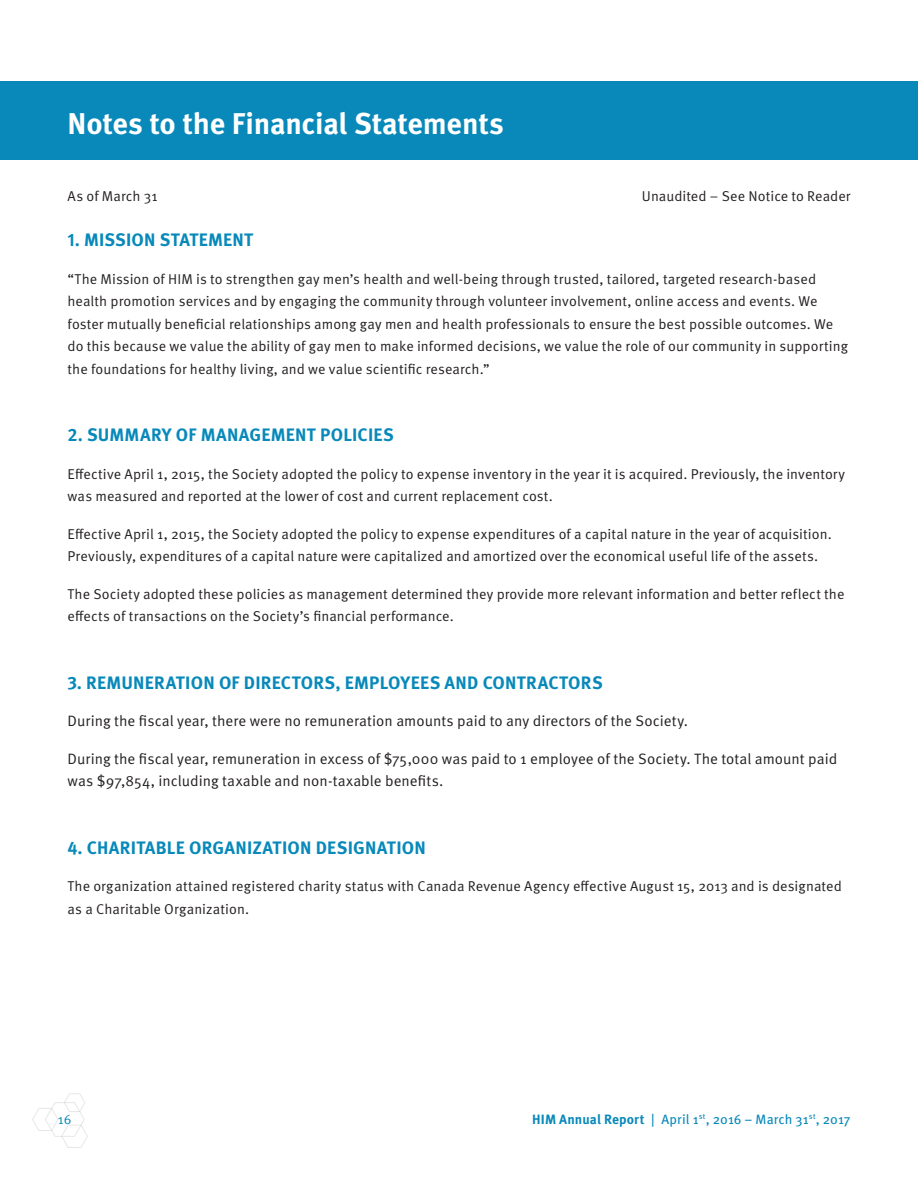
<style>
.page{position:relative;width:918px;height:1188px;background:#fff}
.page>*{position:absolute;margin:0;border:0;box-sizing:border-box;transform-origin:0 0}
.t1{font:700 30px "Meta Pro";letter-spacing:-.01em;color:#fff}
.t2{font:700 18px "Meta Pro";letter-spacing:.01em;color:#0889ba}
.t3{font:15px/22.5px "Meta Pro Norm";color:#231f20}
.t4{font:14.25px/22.5px "Meta Pro Norm";letter-spacing:.005em;color:#231f20}
.t5{font:13.5px "Meta Pro";letter-spacing:.005em;color:#0889ba}
.t6{font:13.5px "Meta Pro Norm";color:#0889ba}
.s1{font-weight:700}
</style>
<div class="page">
<svg style="left:32px;top:1093px;width:56px;height:55px"></svg>
<div style="left:0;top:81px;width:918px;height:79px;background:#0889ba"></div>
<h1 class="t1" style="left:68px;top:100px;width:438px">NOTES TO THE FINANCIAL STATEMENTS</h1>
<p class="t4" style="left:68px;top:184px;width:92px">As of March 31</p>
<p class="t4" style="left:642px;top:184px;width:210px">U naudited – See N otice to Reader</p>
<p class="t2" style="left:68px;top:226px;width:42px">1. MISSION</p>
<p class="t2" style="left:160px;top:226px;width:42px">STATEMENT</p>
<p class="t4" style="left:68px;top:266px;width:782px">“The Mission of H IM is to strengthen gay men’s health and well-being through trusted, tailored, targeted research-based health promotion services and by engaging the community through volunteer involvement, online access and events. We foster mutually beneficial relationships among gay men and health professionals to ensure the best possible outcomes. We do this because we value the ability of gay men to make informed decisions, we value the role of our community in supporting the foundations for healthy living, and we value scientific research.”</p>
<p class="t2" style="left:68px;top:421px;width:206px">2. SUMMARY OF MANAGEMENT</p>
<p class="t2" style="left:320px;top:421px;width:75px">POLICIES</p>
<p class="t4" style="left:68px;top:461px;width:779px">Effective April 1, 2015, the Society adopted the policy to expense inventory in the year it is acquired. Previously, the inventory was measured and reported at the lower of cost and current replacement cost.</p>
<p class="t4" style="left:68px;top:521px;width:766px">Effective April 1, 2015, the Society adopted the policy to expense expenditures of a capital nature in the year of acquisition.<br>Previously, expenditures of a capital nature were capitalized and amortized over the economical useful life of the assets.</p>
<p class="t4" style="left:68px;top:581px;width:778px">The Society adopted these policies as management determined they provide more relevant information and better reflect the effects of transactions on the Society’s financial performance.</p>
<p class="t2" style="left:68px;top:668px;width:537px">3. REMUNERATION OF DIRECTORS, EMPLOYEES AND CONTRACTORS</p>
<p class="t3" style="left:68px;top:709px;width:622px">During the fiscal year, there were no remuneration amounts paid to any directors of the Society.</p>
<p class="t3" style="left:68px;top:746px;width:771px">During the fiscal year, remuneration in excess of $75,000 was paid to 1 employee of the Society. The total amount paid was $97,854, including taxable and non-taxable benefits.</p>
<p class="t2" style="left:68px;top:833px;width:216px">4. CHARITABLE ORGANIZATION</p>
<p class="t2" style="left:316px;top:833px;width:10px">DESI</p>
<p class="t2" style="left:353px;top:833px;width:45px">GNATION</p>
<p class="t4" style="left:68px;top:874px;width:776px">The organization attained registered charity status with Canada Revenue Agency effective August 15, 2013 and is designated as a Charitable Organization.</p>
<p class="t6" style="left:58px;top:1109px;width:15px">16</p>
<p class="t5" style="left:532px;top:1108px;width:320px"><span class="s1">HIM ANNUAL REPORT</span> | April 1<sup>st</sup>, 2016 – March 31<sup>st</sup>, 2017</p>
</div>
